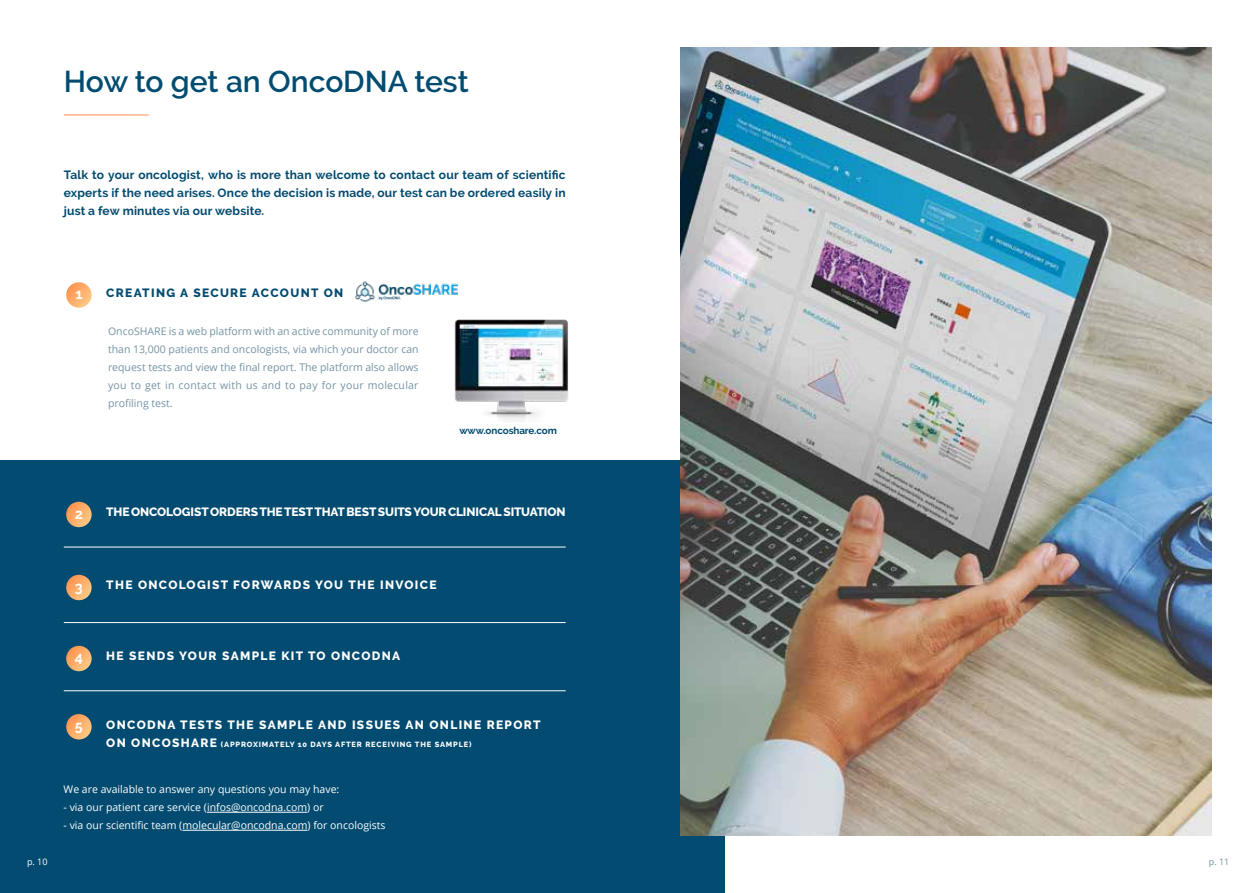
<style>
.page{position:relative;width:1259px;height:893px;background:#fff}
.page>*{position:absolute;margin:0;border:0;box-sizing:border-box;transform-origin:0 0}
.t1{font:600 30px "Raleway";color:#004c70}
.t2{font:700 14.4px "Raleway";color:#fff}
.t3{font:700 12px/18px "Raleway";letter-spacing:.015em;color:#034b70;text-align:justify}
.t4{font:800 12px "Raleway";letter-spacing:.105em;color:#fff}
.t5{font:800 12px "Raleway";letter-spacing:-.01em;color:#fff}
.t6{font:800 12px "Raleway";letter-spacing:.11em;color:#034b70}
.t7{font:10.5px/18px "Open Sans";letter-spacing:.02em;color:#7493a3;text-align:justify}
.t8{font:10.5px "Open Sans";color:#fff}
.t9{font:700 9.9px "Raleway";letter-spacing:-.01em;color:#034b70}
.t10{font:9px "Open Sans";color:#7493a3}
.t11{font:9px "Open Sans";color:#fff}
.t12{font:800 7.5px "Raleway";letter-spacing:.11em;color:#fff}
.s1{font-size:12px}
</style>
<div class="page">
<div style="left:0;top:460px;width:724px;height:433px;background:#034b70"></div>
<hr style="left:207px;top:812px;width:100px;height:1px;background:#fff">
<hr style="left:182px;top:830px;width:125px;height:1px;background:#fff">
<hr style="left:64px;top:547px;width:502px;height:1px;background:#fff">
<hr style="left:64px;top:622px;width:502px;height:1px;background:#fff">
<hr style="left:64px;top:690px;width:502px;height:1px;background:#fff">
<img style="left:454px;top:319px;width:114px;height:102px">
<img style="left:355px;top:281px;width:102px;height:21px">
<svg style="left:66px;top:282px;width:26px;height:26px"></svg>
<svg style="left:66px;top:502px;width:26px;height:25px"></svg>
<svg style="left:66px;top:575px;width:26px;height:25px"></svg>
<svg style="left:66px;top:646px;width:26px;height:25px"></svg>
<svg style="left:66px;top:714px;width:26px;height:25px"></svg>
<img style="left:680px;top:48px;width:531px;height:787px">
<h1 class="t1" style="left:64px;top:64px;width:406px">How to get an OncoDNA test</h1>
<p class="t3" style="left:64px;top:166px;width:503px">Talk to your oncologist, who is more than welcome to contact our team of scientific experts if the need arises. Once the decision is made, our test can be ordered easily in just a few minutes via our website.</p>
<h2 class="t2" style="left:75px;top:286px;width:9px">1</h2>
<p class="t6" style="left:106px;top:286px;width:238px">CREATING A SECURE ACCOUNT ON</p>
<p class="t7" style="left:108px;top:322px;width:312px">OncoSHARE is a web platform with an active community of more than 13,000 patients and oncologists, via which your doctor can request tests and view the final report. The platform also allows you to get in contact with us and to pay for your molecular profiling test.</p>
<p class="t9" style="left:459px;top:425px;width:99px">www.oncoshare.com</p>
<h2 class="t2" style="left:75px;top:505px;width:10px">2</h2>
<p class="t5" style="left:106px;top:505px;width:461px">THE ONCOLOGIST ORDERS THE TEST THAT BEST SUITS YOUR CLINICAL SITUATION</p>
<h2 class="t2" style="left:75px;top:578px;width:10px">3</h2>
<p class="t4" style="left:106px;top:578px;width:332px">THE ONCOLOGIST FORWARDS YOU THE INVOICE</p>
<h2 class="t2" style="left:75px;top:648px;width:10px">4</h2>
<p class="t4" style="left:106px;top:649px;width:295px">HE SENDS YOUR SAMPLE KIT TO ONCODNA</p>
<p class="t11" style="left:27px;top:856px;width:22px">p. 10</p>
<h2 class="t2" style="left:75px;top:718px;width:9px">5</h2>
<p class="t4" style="left:106px;top:717px;width:436px">ONCODNA TESTS THE SAMPLE AND ISSUES AN ONLINE REPORT</p>
<p class="t12" style="left:106px;top:740px;width:367px"><span class="s1">ON ONCOSHARE</span> (APPROXIMATELY 10 DAYS AFTER RECEIVING THE SAMPLE)</p>
<p class="t8" style="left:64px;top:782px;width:277px">We are available to answer any questions you may have:</p>
<p class="t8" style="left:64px;top:800px;width:262px">- via our patient care service (infos@oncodna.com) or</p>
<p class="t8" style="left:64px;top:818px;width:323px">- via our scientific team (molecular@oncodna.com) for oncologists</p>
<p class="t10" style="left:1208px;top:856px;width:22px">p. 11</p>
</div>
